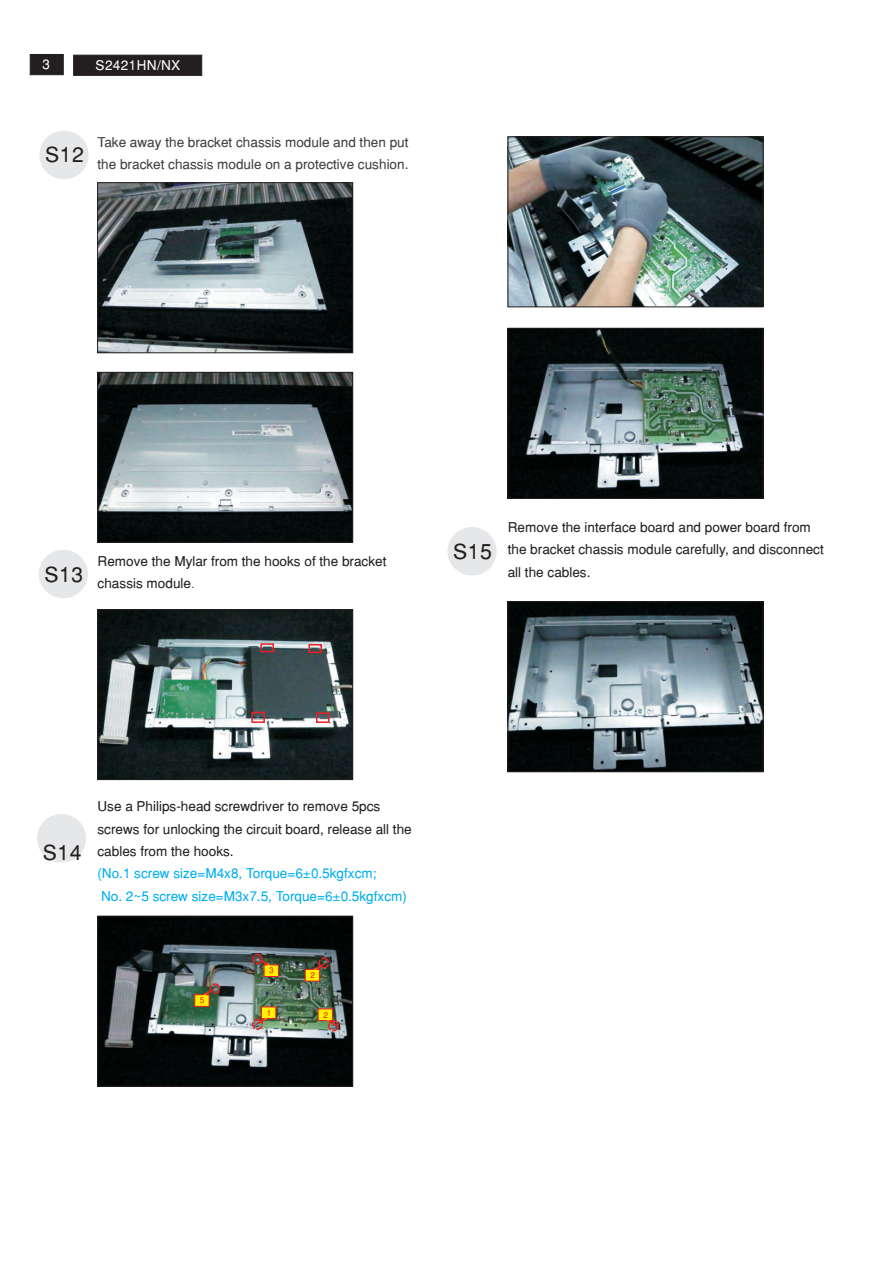
<style>
.page{position:relative;width:893px;height:1263px;background:#fff}
.page>*{position:absolute;margin:0;border:0;box-sizing:border-box;transform-origin:0 0}
.t1{font:21px "Helvetica";letter-spacing:.03em;color:#231f20}
.t2{font:13.5px/22.4px "Helvetica";color:#231f20}
.t3{font:13.5px/22.4px "Helvetica";color:#3e3e3f}
.t4{font:13.5px "Helvetica";letter-spacing:.03em;color:#fff}
.t5{font:8.25px "Helvetica";color:#ee1d23}
.s1{font-family:"Adobe Ming Std";font-weight:300}
.s2{color:#00aeef}
.s3{font-family:"Helvetica Neue LT Std";color:#00aeef}
</style>
<div class="page">
<div style="left:37px;top:814px;width:49px;height:48px;background:#e6e7e9;border:1px solid #e6e7e9;border-radius:50%"></div>
<div style="left:448px;top:527px;width:48px;height:48px;background:#e6e7e9;border:1px solid #e6e7e9;border-radius:50%"></div>
<div style="left:39px;top:550px;width:49px;height:48px;background:#e6e7e9;border:1px solid #e6e7e9;border-radius:50%"></div>
<div style="left:40px;top:131px;width:48px;height:48px;background:#e6e7e9;border:1px solid #e6e7e9;border-radius:50%"></div>
<img style="left:99px;top:374px;width:252px;height:167px">
<div style="left:97px;top:372px;width:256px;height:171px;border:1px solid #231f20"></div>
<div style="left:30px;top:54px;width:33px;height:21px;background:#231f20;border:1px solid #231f20"></div>
<div style="left:73px;top:55px;width:129px;height:21px;background:#231f20;border:1px solid #231f20"></div>
<img style="left:99px;top:185px;width:252px;height:166px">
<div style="left:97px;top:183px;width:256px;height:170px;border:1px solid #231f20"></div>
<img style="left:510px;top:603px;width:251px;height:167px">
<div style="left:508px;top:601px;width:255px;height:171px;border:1px solid #231f20"></div>
<img style="left:510px;top:139px;width:251px;height:166px">
<div style="left:508px;top:137px;width:255px;height:170px;border:1px solid #231f20"></div>
<img style="left:510px;top:330px;width:251px;height:166px">
<div style="left:508px;top:328px;width:255px;height:170px;border:1px solid #231f20"></div>
<img style="left:99px;top:918px;width:252px;height:166px">
<div style="left:97px;top:916px;width:256px;height:170px;border:1px solid #231f20"></div>
<svg style="left:254px;top:956px;width:25px;height:21px"></svg>
<div style="left:252px;top:954px;width:11px;height:10px;border:1px dashed #ee1d23;border-radius:50%"></div>
<svg style="left:304px;top:960px;width:26px;height:22px"></svg>
<div style="left:252px;top:1019px;width:11px;height:11px;border:1px dashed #ee1d23;border-radius:50%"></div>
<svg style="left:317px;top:1008px;width:26px;height:22px"></svg>
<svg style="left:194px;top:985px;width:26px;height:22px"></svg>
<div style="left:318px;top:957px;width:11px;height:11px;border:1px dashed #ee1d23;border-radius:50%"></div>
<div style="left:210px;top:983px;width:10px;height:11px;border:1px dashed #ee1d23;border-radius:50%"></div>
<div style="left:328px;top:1020px;width:11px;height:11px;border:1px dashed #ee1d23;border-radius:50%"></div>
<svg style="left:251px;top:1006px;width:26px;height:22px"></svg>
<img style="left:99px;top:611px;width:252px;height:167px">
<div style="left:97px;top:609px;width:256px;height:171px;border:1px solid #231f20"></div>
<div style="left:316px;top:712px;width:13px;height:11px;border:1px solid #ee1d23"></div>
<div style="left:308px;top:644px;width:14px;height:9px;border:1px solid #ee1d23"></div>
<div style="left:260px;top:643px;width:14px;height:9px;border:1px solid #ee1d23"></div>
<div style="left:251px;top:712px;width:14px;height:11px;border:1px solid #ee1d23"></div>
<p class="t4" style="left:42px;top:56px;width:9px">3</p>
<p class="t4" style="left:96px;top:60px;width:86px">S2421HN/NX</p>
<h1 class="t1" style="left:45px;top:147px;width:40px">S12</h1>
<p class="t3" style="left:98px;top:132px;width:312px">Take away the bracket chassis module and then put the bracket chassis module on a protective cushion.</p>
<h1 class="t1" style="left:45px;top:566px;width:40px">S13</h1>
<p class="t2" style="left:98px;top:551px;width:290px">Remove the Mylar from the hooks of the bracket chassis module<span class="s1">.</span></p>
<h1 class="t1" style="left:453px;top:543px;width:40px">S15</h1>
<p class="t2" style="left:508px;top:517px;width:317px">Remove the interface board and power board from the bracket chassis module carefully, and disconnect all the cables.</p>
<h1 class="t1" style="left:43px;top:845px;width:40px">S14</h1>
<p class="t2" style="left:97px;top:797px;width:316px">Use a Philips-head screwdriver to remove 5pcs screws for unlocking the circuit board, release all the cables from the hooks.<br><span class="s2">(No.1 screw size=M4x8, Torque=6</span><span class="s3">±</span><span class="s2">0.5kgfxcm;<br>No. 2~5 screw size=M3x7.5, Torque=6</span><span class="s3">±</span><span class="s2">0.5kgfxcm)</span></p>
<p class="t5" style="left:200px;top:997px;width:6px">5</p>
<p class="t5" style="left:269px;top:967px;width:6px">3</p>
<p class="t5" style="left:267px;top:1009px;width:6px">1</p>
<p class="t5" style="left:310px;top:972px;width:6px">2</p>
<p class="t5" style="left:323px;top:1012px;width:6px">2</p>
</div>
